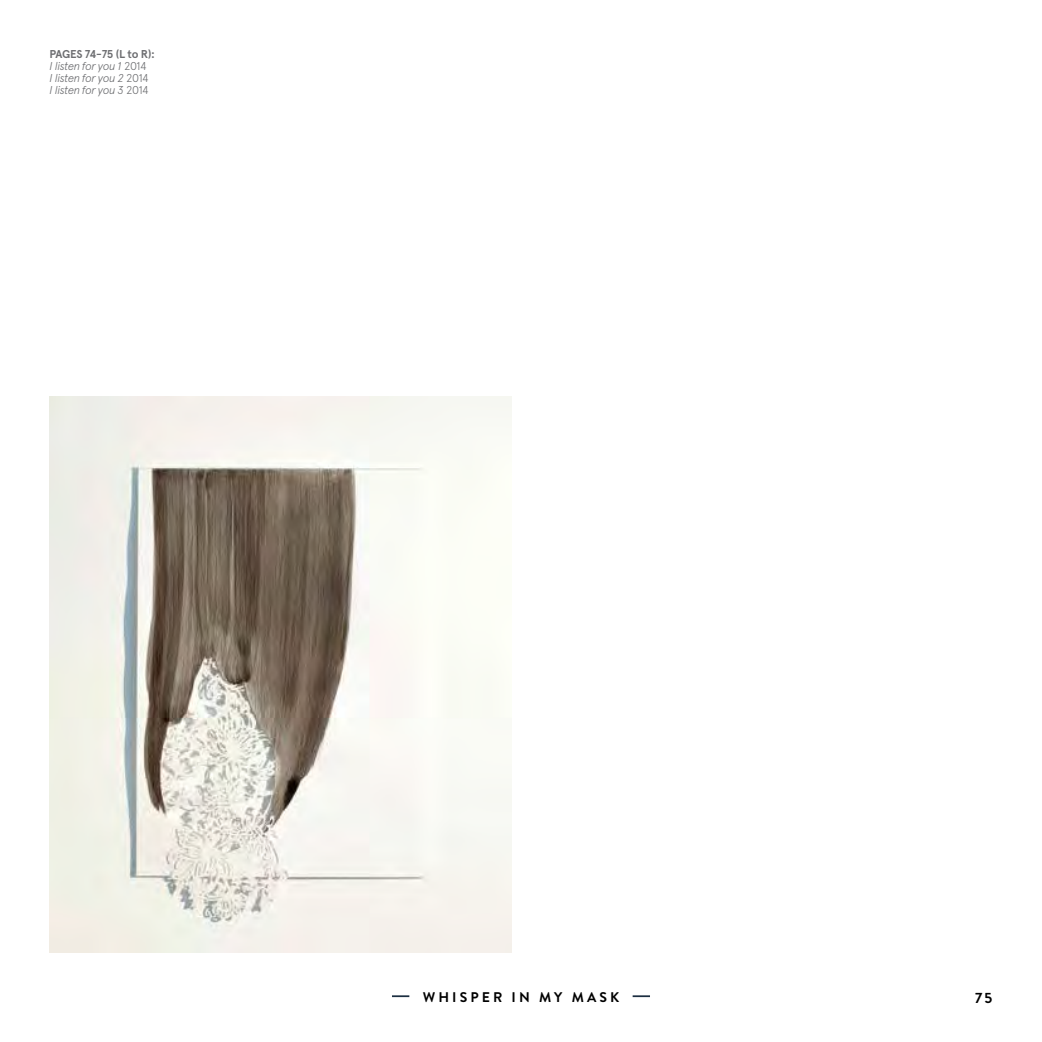
<style>
.page{position:relative;width:1042px;height:1042px;background:#fff}
.page>*{position:absolute;margin:0;border:0;box-sizing:border-box;transform-origin:0 0}
.t1{font:700 14.88px "Brandon Grotesque";color:#000}
.t2{font:700 14px "Brandon Grotesque";letter-spacing:.22em;color:#000}
.t3{font:italic 300 11.38px/12.2px "Apercu";letter-spacing:-.04em;color:#6d6e71}
.s1{font-weight:700;font-style:normal}
.s2{font-style:normal}
</style>
<div class="page">
<img style="left:50px;top:397px;width:461px;height:555px">
<svg style="left:632px;top:995px;width:18px;height:2px"></svg>
<svg style="left:392px;top:995px;width:17px;height:2px"></svg>
<p class="t3" style="left:50px;top:47px;width:107px"><span class="s1">PAGES 74-75 (L to R):<br></span>I listen for you 1 <span class="s2">2014<br></span>I listen for you 2 <span class="s2">2014<br></span>I listen for you 3 <span class="s2">2014</span></p>
<p class="t2" style="left:423px;top:987px;width:198px">WHISPER IN MY MASK</p>
<h1 class="t1" style="left:975px;top:987px;width:19px">75</h1>
</div>
